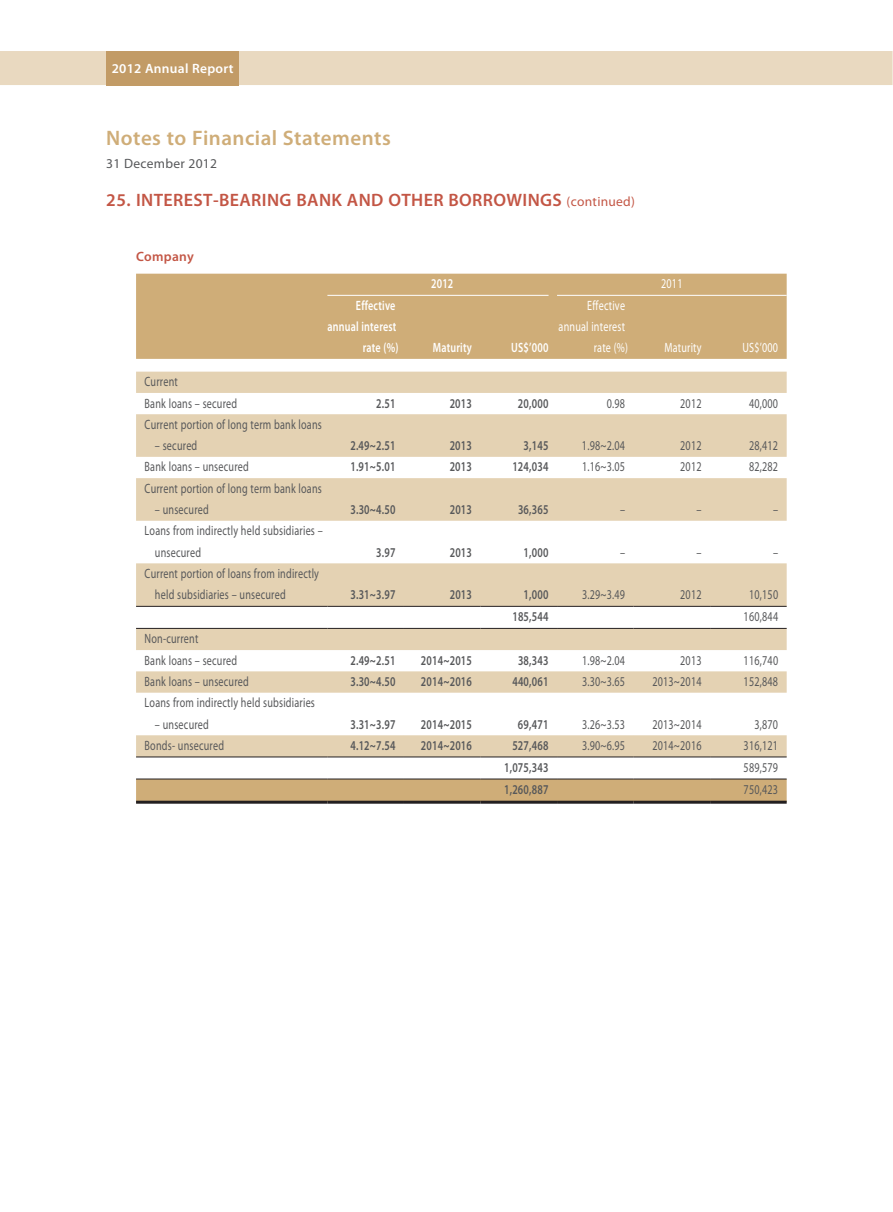
<style>
.page{position:relative;width:893px;height:1212px;background:#fff}
.page>*{position:absolute;margin:0;border:0;box-sizing:border-box;transform-origin:0 0}
.t1{font:600 21px "Myriad Pro";letter-spacing:.02em;color:#cfad78}
.t2{font:600 18px "Myriad Pro";letter-spacing:.02em;color:#c35645}
.t3{font:13.5px/21.3px "Myriad Pro";letter-spacing:.02em;color:#57585a;scale:.75 1}
.t4{font:600 13.5px "Myriad Pro";letter-spacing:.02em;color:#57585a;scale:.75 1}
.t5{font:600 13.5px "Myriad Pro";letter-spacing:.02em;color:#fff;scale:.75 1}
.t6{font:13.5px "Myriad Pro";letter-spacing:.02em;color:#fff;scale:.75 1}
.t7{font:600 13.5px "Myriad Pro";letter-spacing:.02em;color:#fff}
.t8{font:13.5px "Myriad Pro";letter-spacing:.02em;color:#57585a}
.t9{font:600 13.5px "Myriad Pro";letter-spacing:.02em;color:#c35645}
.s1{font-weight:400;font-size:13.5px}
</style>
<div class="page">
<div style="left:0;top:51px;width:892px;height:34px;background:#e9d9c0"></div>
<div style="left:106px;top:51px;width:133px;height:34px;background:#c29b66"></div>
<svg style="left:136px;top:274px;width:651px;height:527px;fill:#cfad78"></svg>
<svg style="left:136px;top:372px;width:651px;height:384px;fill:#e4d2b3"></svg>
<hr style="left:136px;top:606px;width:191px;height:1px;background:#231f20">
<hr style="left:327px;top:606px;width:77px;height:1px;background:#231f20">
<hr style="left:404px;top:606px;width:76px;height:1px;background:#231f20">
<hr style="left:480px;top:606px;width:77px;height:1px;background:#231f20">
<hr style="left:557px;top:606px;width:77px;height:1px;background:#231f20">
<hr style="left:634px;top:606px;width:76px;height:1px;background:#231f20">
<hr style="left:710px;top:606px;width:77px;height:1px;background:#231f20">
<hr style="left:136px;top:756px;width:191px;height:1px;background:#231f20">
<hr style="left:327px;top:756px;width:77px;height:1px;background:#231f20">
<hr style="left:404px;top:756px;width:76px;height:1px;background:#231f20">
<hr style="left:480px;top:756px;width:77px;height:1px;background:#231f20">
<hr style="left:557px;top:756px;width:77px;height:1px;background:#231f20">
<hr style="left:634px;top:756px;width:76px;height:1px;background:#231f20">
<hr style="left:710px;top:756px;width:77px;height:1px;background:#231f20">
<hr style="left:136px;top:628px;width:191px;height:1px;background:#231f20">
<hr style="left:327px;top:628px;width:77px;height:1px;background:#231f20">
<hr style="left:404px;top:628px;width:76px;height:1px;background:#231f20">
<hr style="left:480px;top:628px;width:77px;height:1px;background:#231f20">
<hr style="left:557px;top:628px;width:77px;height:1px;background:#231f20">
<hr style="left:634px;top:628px;width:76px;height:1px;background:#231f20">
<hr style="left:710px;top:628px;width:77px;height:1px;background:#231f20">
<hr style="left:136px;top:779px;width:191px;height:1px;background:#231f20">
<hr style="left:327px;top:779px;width:77px;height:1px;background:#231f20">
<hr style="left:404px;top:779px;width:76px;height:1px;background:#231f20">
<hr style="left:480px;top:779px;width:77px;height:1px;background:#231f20">
<hr style="left:557px;top:779px;width:77px;height:1px;background:#231f20">
<hr style="left:634px;top:779px;width:76px;height:1px;background:#231f20">
<hr style="left:710px;top:779px;width:77px;height:1px;background:#231f20">
<hr style="left:136px;top:801px;width:191px;height:3px;background:#231f20">
<hr style="left:327px;top:801px;width:77px;height:3px;background:#231f20">
<hr style="left:404px;top:801px;width:76px;height:3px;background:#231f20">
<hr style="left:480px;top:801px;width:77px;height:3px;background:#231f20">
<hr style="left:557px;top:801px;width:77px;height:3px;background:#231f20">
<hr style="left:634px;top:801px;width:76px;height:3px;background:#231f20">
<hr style="left:710px;top:801px;width:77px;height:3px;background:#231f20">
<hr style="left:327px;top:295px;width:222px;height:1px;background:#fff">
<hr style="left:557px;top:295px;width:230px;height:1px;background:#fff">
<p class="t7" style="left:112px;top:60px;width:123px">2012 Annual Report</p>
<h1 class="t1" style="left:106px;top:125px;width:286px">Notes to Financial Statements</h1>
<p class="t8" style="left:106px;top:155px;width:112px">31 December 2012</p>
<h2 class="t2" style="left:106px;top:189px;width:530px">25. INTEREST-BEARING BANK AND OTHER BORROWINGS <span class="s1">(continued)</span></h2>
<p class="t9" style="left:136px;top:248px;width:59px">Company</p>
<p class="t3" style="left:145px;top:371px;width:125px">Current<br>Bank loans – secured</p>
<p class="t5" style="left:431px;top:275px;width:31px">2012</p>
<p class="t6" style="left:661px;top:275px;width:30px">2011</p>
<p class="t5" style="left:356px;top:296px;width:54px">Effective</p>
<p class="t6" style="left:587px;top:297px;width:52px">Effective</p>
<p class="t5" style="left:327px;top:318px;width:94px">annual interest</p>
<p class="t6" style="left:559px;top:318px;width:90px">annual interest</p>
<p class="t5" style="left:363px;top:339px;width:49px">rate (%)</p>
<p class="t5" style="left:433px;top:339px;width:54px">Maturity</p>
<p class="t5" style="left:511px;top:339px;width:51px">US$’000</p>
<p class="t6" style="left:594px;top:339px;width:47px">rate (%)</p>
<p class="t6" style="left:664px;top:339px;width:51px">Maturity</p>
<p class="t6" style="left:742px;top:339px;width:49px">US$’000</p>
<p class="t4" style="left:376px;top:394px;width:27px">2.51</p>
<p class="t4" style="left:450px;top:394px;width:31px">2013</p>
<p class="t4" style="left:518px;top:394px;width:42px">20,000</p>
<p class="t3" style="left:607px;top:392px;width:26px">0.98</p>
<p class="t3" style="left:680px;top:392px;width:30px">2012</p>
<p class="t3" style="left:749px;top:392px;width:40px">40,000</p>
<p class="t3" style="left:145px;top:413px;width:238px">Current portion of long term bank loans</p>
<p class="t3" style="left:155px;top:435px;width:58px">– secured</p>
<p class="t4" style="left:350px;top:437px;width:62px">2.49~2.51</p>
<p class="t4" style="left:450px;top:437px;width:31px">2013</p>
<p class="t4" style="left:524px;top:437px;width:35px">3,145</p>
<p class="t3" style="left:582px;top:435px;width:59px">1.98~2.04</p>
<p class="t3" style="left:680px;top:435px;width:30px">2012</p>
<p class="t3" style="left:749px;top:435px;width:40px">28,412</p>
<p class="t3" style="left:145px;top:456px;width:141px">Bank loans – unsecured</p>
<p class="t4" style="left:350px;top:458px;width:62px">1.91~5.01</p>
<p class="t4" style="left:450px;top:458px;width:31px">2013</p>
<p class="t4" style="left:512px;top:458px;width:50px">124,034</p>
<p class="t3" style="left:582px;top:456px;width:59px">1.16~3.05</p>
<p class="t3" style="left:680px;top:456px;width:30px">2012</p>
<p class="t3" style="left:749px;top:456px;width:40px">82,282</p>
<p class="t3" style="left:145px;top:477px;width:238px">Current portion of long term bank loans</p>
<p class="t3" style="left:155px;top:499px;width:74px">– unsecured</p>
<p class="t4" style="left:350px;top:501px;width:62px">3.30~4.50</p>
<p class="t4" style="left:450px;top:501px;width:31px">2013</p>
<p class="t4" style="left:518px;top:501px;width:42px">36,365</p>
<p class="t3" style="left:620px;top:499px;width:8px">–</p>
<p class="t3" style="left:697px;top:499px;width:8px">–</p>
<p class="t3" style="left:773px;top:499px;width:8px">–</p>
<p class="t3" style="left:155px;top:520px;width:225px;text-indent:-10px">Loans from indirectly held subsidiaries – unsecured</p>
<p class="t4" style="left:376px;top:543px;width:27px">3.97</p>
<p class="t4" style="left:450px;top:543px;width:31px">2013</p>
<p class="t4" style="left:524px;top:543px;width:35px">1,000</p>
<p class="t3" style="left:620px;top:541px;width:8px">–</p>
<p class="t3" style="left:697px;top:541px;width:8px">–</p>
<p class="t3" style="left:773px;top:541px;width:8px">–</p>
<p class="t3" style="left:155px;top:563px;width:220px;text-indent:-10px">Current portion of loans from indirectly held subsidiaries – unsecured</p>
<p class="t3" style="left:145px;top:628px;width:125px">Non-current<br>Bank loans – secured</p>
<p class="t4" style="left:350px;top:586px;width:62px">3.31~3.97</p>
<p class="t4" style="left:450px;top:586px;width:31px">2013</p>
<p class="t4" style="left:524px;top:586px;width:35px">1,000</p>
<p class="t3" style="left:582px;top:584px;width:59px">3.29~3.49</p>
<p class="t3" style="left:680px;top:584px;width:30px">2012</p>
<p class="t3" style="left:749px;top:584px;width:40px">10,150</p>
<p class="t4" style="left:512px;top:608px;width:50px">185,544</p>
<p class="t3" style="left:744px;top:606px;width:48px">160,844</p>
<p class="t4" style="left:350px;top:651px;width:62px">2.49~2.51</p>
<p class="t4" style="left:421px;top:651px;width:70px">2014~2015</p>
<p class="t4" style="left:518px;top:651px;width:42px">38,343</p>
<p class="t3" style="left:582px;top:649px;width:59px">1.98~2.04</p>
<p class="t3" style="left:680px;top:649px;width:30px">2013</p>
<p class="t3" style="left:744px;top:649px;width:48px">116,740</p>
<p class="t3" style="left:145px;top:671px;width:141px">Bank loans – unsecured</p>
<p class="t4" style="left:350px;top:673px;width:62px">3.30~4.50</p>
<p class="t4" style="left:421px;top:673px;width:70px">2014~2016</p>
<p class="t4" style="left:512px;top:673px;width:50px">440,061</p>
<p class="t3" style="left:582px;top:671px;width:59px">3.30~3.65</p>
<p class="t3" style="left:652px;top:671px;width:67px">2013~2014</p>
<p class="t3" style="left:744px;top:671px;width:48px">152,848</p>
<p class="t3" style="left:145px;top:692px;width:229px">Loans from indirectly held subsidiaries</p>
<p class="t3" style="left:155px;top:713px;width:74px">– unsecured</p>
<p class="t4" style="left:350px;top:715px;width:62px">3.31~3.97</p>
<p class="t4" style="left:421px;top:715px;width:70px">2014~2015</p>
<p class="t4" style="left:518px;top:715px;width:42px">69,471</p>
<p class="t3" style="left:582px;top:713px;width:59px">3.26~3.53</p>
<p class="t3" style="left:652px;top:713px;width:67px">2013~2014</p>
<p class="t3" style="left:754px;top:713px;width:33px">3,870</p>
<p class="t3" style="left:145px;top:734px;width:108px">Bonds- unsecured</p>
<p class="t4" style="left:350px;top:737px;width:62px">4.12~7.54</p>
<p class="t4" style="left:421px;top:737px;width:70px">2014~2016</p>
<p class="t4" style="left:512px;top:737px;width:50px">527,468</p>
<p class="t3" style="left:582px;top:734px;width:59px">3.90~6.95</p>
<p class="t3" style="left:652px;top:734px;width:67px">2014~2016</p>
<p class="t3" style="left:744px;top:734px;width:48px">316,121</p>
<p class="t4" style="left:504px;top:759px;width:61px">1,075,343</p>
<p class="t3" style="left:744px;top:756px;width:48px">589,579</p>
<p class="t4" style="left:504px;top:781px;width:61px">1,260,887</p>
<p class="t3" style="left:744px;top:779px;width:48px">750,423</p>
</div>
